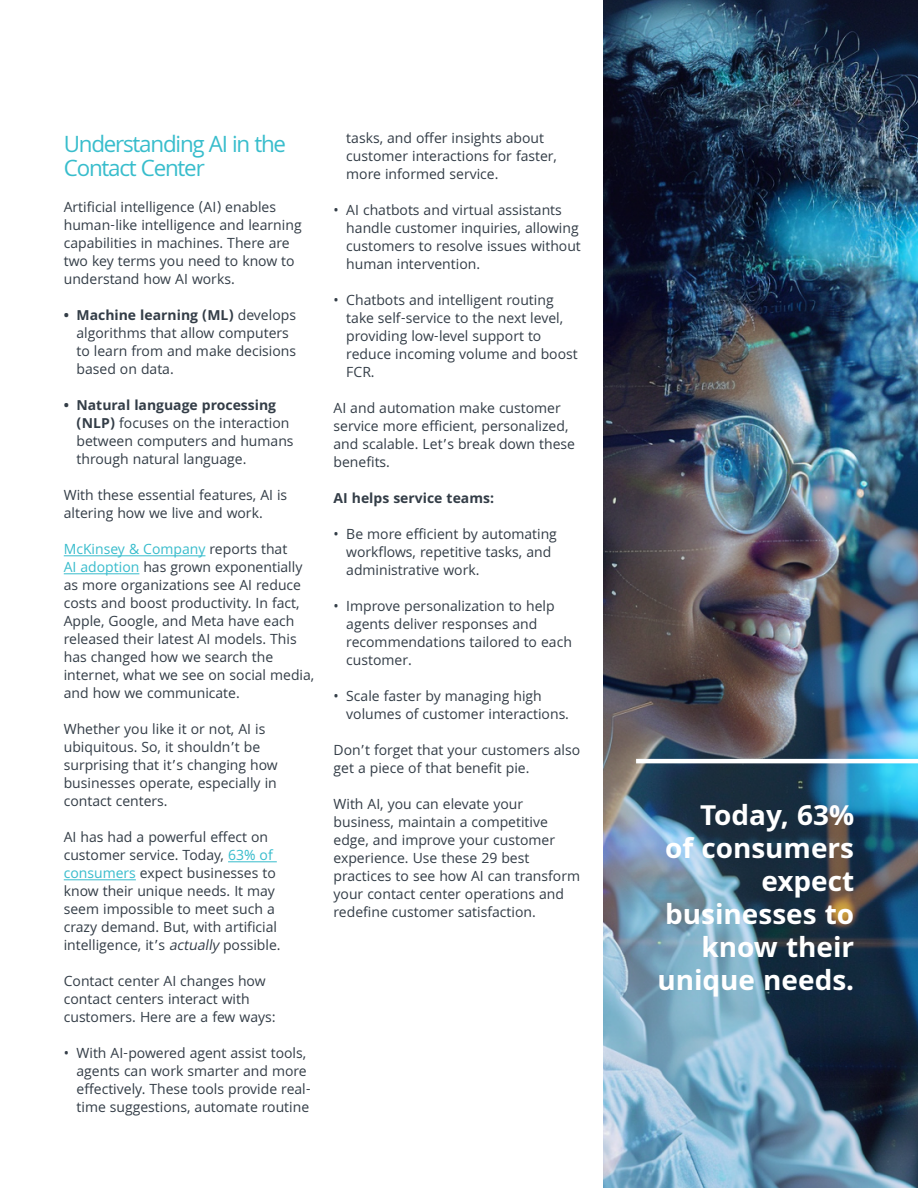
<style>
.page{position:relative;width:918px;height:1188px;background:#fff}
.page>*{position:absolute;margin:0;border:0;box-sizing:border-box;transform-origin:0 0}
.t1{font:700 30px/33px "Khula";color:#fff;text-align:right}
.t2{font:24px/24px "Khula";letter-spacing:-.05em;color:#38bdcc}
.t3{font:15px/18px "Khula";color:#333d47}
.t4{font:700 15px "Khula";color:#333d47}
.s1{font-weight:700}
.s2{color:#38bccc}
.s3{font-style:italic}
</style>
<div class="page">
<img style="left:604px;top:0;width:314px;height:1188px">
<hr style="left:64px;top:555px;width:141px;height:1px;background:#38bccc">
<hr style="left:64px;top:573px;width:75px;height:1px;background:#38bccc">
<hr style="left:228px;top:861px;width:49px;height:1px;background:#38bccc">
<hr style="left:64px;top:879px;width:72px;height:1px;background:#38bccc">
<hr style="left:636px;top:759px;width:282px;height:4px;background:#fff">
<h2 class="t2" style="left:64px;top:131px;width:224px">Understanding AI in the<br>Contact Center</h2>
<p class="t3" style="left:64px;top:197px;width:239px">Artificial intelligence (AI) enables human-like intelligence and learning capabilities in machines. There are two key terms you need to know to understand how AI works.</p>
<p class="t3" style="left:77px;top:305px;width:221px;text-indent:-13px"><span class="s1">• Machine learning (ML)</span> develops algorithms that allow computers to learn from and make decisions based on data.</p>
<p class="t3" style="left:77px;top:395px;width:219px;text-indent:-13px"><span class="s1">• Natural language processing (NLP)</span> focuses on the interaction between computers and humans through natural language.</p>
<p class="t3" style="left:64px;top:485px;width:225px">With these essential features, AI is altering how we live and work.</p>
<p class="t3" style="left:64px;top:539px;width:252px"><span class="s2">McKinsey &amp; Company</span> reports that<br><span class="s2">AI adoption</span> has grown exponentially as more organizations see AI reduce costs and boost productivity. In fact, Apple, Google, and Meta have each released their latest AI models. This has changed how we search the internet, what we see on social media, and how we communicate.</p>
<p class="t3" style="left:64px;top:719px;width:216px">Whether you like it or not, AI is ubiquitous. So, it shouldn’t be surprising that it’s changing how businesses operate, especially in contact centers.</p>
<p class="t3" style="left:64px;top:827px;width:218px">AI has had a powerful effect on customer service. Today, <span class="s2">63% of consumers</span> expect businesses to know their unique needs. It may seem impossible to meet such a crazy demand. But, with artificial intelligence, it’s <span class="s3">actually</span>possible.</p>
<p class="t3" style="left:64px;top:971px;width:213px">Contact center AI changes how contact centers interact with customers. Here are a few ways:</p>
<p class="t3" style="left:77px;top:1043px;width:236px;text-indent:-13px">• With AI-powered agent assist tools, agents can work smarter and more effectively. These tools provide real&shy;time suggestions, automate routine</p>
<p class="t3" style="left:346px;top:128px;width:212px">tasks, and offer insights about customer interactions for faster, more informed service.</p>
<p class="t3" style="left:346px;top:200px;width:236px;text-indent:-13px">• AI chatbots and virtual assistants handle customer inquiries, allowing customers to resolve issues without human intervention.</p>
<p class="t3" style="left:346px;top:290px;width:233px;text-indent:-13px">• Chatbots and intelligent routing take self-service to the next level, providing low-level support to reduce incoming volume and boost<br>FCR.</p>
<p class="t3" style="left:334px;top:398px;width:243px">AI and automation make customer service more efficient, personalized, and scalable. Let’s break down these benefits.</p>
<p class="t4" style="left:334px;top:489px;width:162px">AI helps service teams:</p>
<p class="t3" style="left:346px;top:524px;width:212px;text-indent:-13px">• Be more efficient by automating workflows, repetitive tasks, and administrative work.</p>
<p class="t3" style="left:346px;top:596px;width:227px;text-indent:-13px">• Improve personalization to help agents deliver responses and recommendations tailored to each customer.</p>
<p class="t3" style="left:346px;top:686px;width:224px;text-indent:-13px">• Scale faster by managing high volumes of customer interactions.</p>
<p class="t3" style="left:334px;top:740px;width:248px">Don’t forget that your customers also get a piece of that benefit pie.</p>
<p class="t3" style="left:334px;top:794px;width:248px">With AI, you can elevate your business, maintain a competitive edge, and improve your customer experience. Use these 29 best practices to see how AI can transform your contact center operations and redefine customer satisfaction.</p>
<h1 class="t1" style="left:657px;top:798px;width:198px">Today, 63%<br>of consumers expect businesses to know their unique needs.</h1>
</div>
